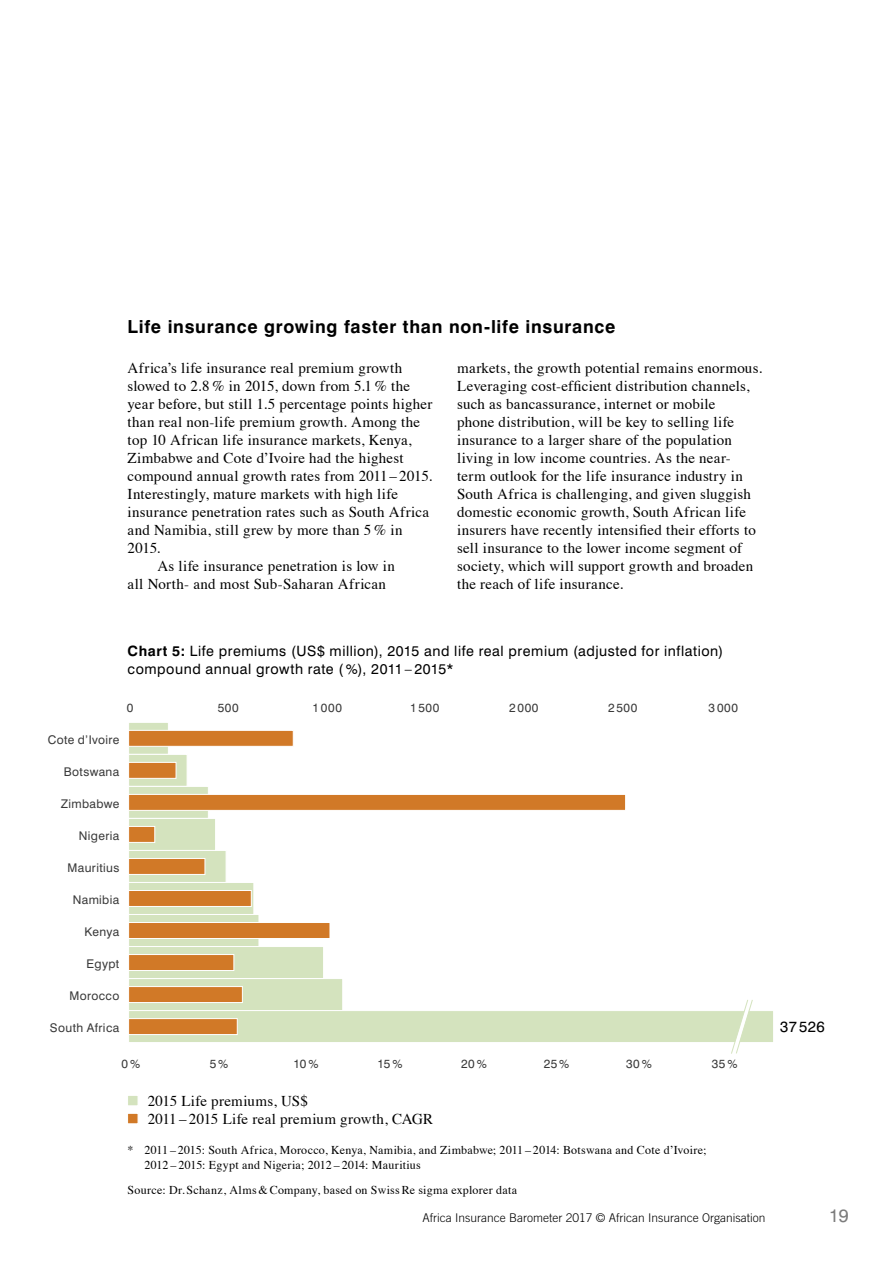
<style>
.page{position:relative;width:893px;height:1263px;background:#fff}
.page>*{position:absolute;margin:0;border:0;box-sizing:border-box;transform-origin:0 0}
.t1{font:700 18px "Swiss 721 BT";letter-spacing:.04em;color:#000}
.t2{font:18px "Swiss 721 BT";color:#7c7c7c}
.t3{font:15px/18px "Times";letter-spacing:.015em;color:#000}
.t4{font:15px "Swiss 721 BT";color:#000}
.t5{font:14.25px/18px "Swiss 721 BT";letter-spacing:.04em;color:#000}
.t6{font:12px/14.4px "Times";letter-spacing:.02em;color:#000}
.t7{font:12px "Swiss 721 BT";letter-spacing:.03em;color:#393939}
.t8{font:300 12px "Trade Gothic";color:#000}
.s1{font-weight:700}
</style>
<div class="page">
<div style="left:127px;top:1113px;width:11px;height:11px;background:#d17927;border:1px solid #fff"></div>
<div style="left:127px;top:1095px;width:11px;height:11px;background:#d4e3be;border:1px solid #fff"></div>
<div style="left:128px;top:722px;width:41px;height:33px;background:#d4e3be;border:1px solid #fff"></div>
<div style="left:128px;top:850px;width:98px;height:33px;background:#d4e3be;border:1px solid #fff"></div>
<div style="left:128px;top:754px;width:59px;height:33px;background:#d4e3be;border:1px solid #fff"></div>
<div style="left:128px;top:882px;width:126px;height:33px;background:#d4e3be;border:1px solid #fff"></div>
<div style="left:128px;top:786px;width:81px;height:33px;background:#d4e3be;border:1px solid #fff"></div>
<div style="left:128px;top:914px;width:131px;height:33px;background:#d4e3be;border:1px solid #fff"></div>
<div style="left:128px;top:978px;width:215px;height:33px;background:#d4e3be"></div>
<div style="left:128px;top:818px;width:88px;height:33px;background:#d4e3be;border:1px solid #fff"></div>
<div style="left:128px;top:946px;width:196px;height:33px;background:#d4e3be;border:1px solid #fff"></div>
<div style="left:128px;top:1010px;width:646px;height:33px;background:#d4e3be;border:1px solid #fff"></div>
<div style="left:128px;top:730px;width:166px;height:17px;background:#d17927;border:1px solid #fff"></div>
<div style="left:128px;top:858px;width:77px;height:17px;background:#d17927;border:1px solid #fff"></div>
<div style="left:128px;top:762px;width:48px;height:17px;background:#d17927;border:1px solid #fff"></div>
<div style="left:128px;top:890px;width:124px;height:17px;background:#d17927;border:1px solid #fff"></div>
<div style="left:128px;top:794px;width:498px;height:17px;background:#d17927;border:1px solid #fff"></div>
<div style="left:128px;top:922px;width:202px;height:17px;background:#d17927;border:1px solid #fff"></div>
<div style="left:128px;top:986px;width:115px;height:17px;background:#d17927;border:1px solid #fff"></div>
<div style="left:128px;top:826px;width:27px;height:17px;background:#d17927;border:1px solid #fff"></div>
<div style="left:128px;top:954px;width:106px;height:17px;background:#d17927;border:1px solid #fff"></div>
<div style="left:128px;top:1018px;width:110px;height:17px;background:#d17927;border:1px solid #fff"></div>
<svg style="left:731px;top:1000px;width:22px;height:54px"></svg>
<p class="t1" style="left:128px;top:316px;width:489px">Life insurance growing faster than non-life insurance</p>
<p class="t3" style="left:128px;top:357px;width:276px">Africa’s life insurance real premium growth</p>
<p class="t3" style="left:128px;top:375px;width:284px">slowed to 2.8 % in 2015, down from 5.1 % the</p>
<p class="t3" style="left:128px;top:393px;width:306px">year before, but still 1.5 percentage points higher</p>
<p class="t3" style="left:128px;top:411px;width:294px">than real non-life premium growth. Among the</p>
<p class="t3" style="left:128px;top:429px;width:286px">top 10 African life insurance markets, Kenya,</p>
<p class="t3" style="left:128px;top:447px;width:277px">Zimbabwe and Cote d’Ivoire had the highest</p>
<p class="t3" style="left:128px;top:465px;width:306px">compound annual growth rates from 2011– 2015.</p>
<p class="t3" style="left:128px;top:483px;width:272px">Interestingly, mature markets with high life</p>
<p class="t3" style="left:128px;top:501px;width:303px">insurance penetration rates such as South Africa</p>
<p class="t3" style="left:128px;top:519px;width:276px">and Namibia, still grew by more than 5 % in</p>
<p class="t3" style="left:128px;top:537px;width:34px">2015.</p>
<p class="t3" style="left:157px;top:555px;width:239px">As life insurance penetration is low in</p>
<p class="t3" style="left:128px;top:573px;width:260px">all North- and most Sub-Saharan African</p>
<p class="t3" style="left:457px;top:357px;width:306px">markets, the growth potential remains enormous.<br>Leveraging cost-efficient distribution channels, such as bancassurance, internet or mobile<br>phone distribution, will be key to selling life insurance to a larger share of the population living in low income countries. As the near&shy;term outlook for the life insurance industry in South Africa is challenging, and given sluggish domestic economic growth, South African life insurers have recently intensified their efforts to sell insurance to the lower income segment of society, which will support growth and broaden the reach of life insurance.</p>
<p class="t5" style="left:128px;top:641px;width:597px"><span class="s1">Chart 5:</span> Life premiums (US$ million), 2015 and life real premium (adjusted for inflation) compound annual growth rate ( %), 2011 – 2015*</p>
<p class="t7" style="left:127px;top:701px;width:8px">0</p>
<p class="t7" style="left:218px;top:701px;width:22px">500</p>
<p class="t7" style="left:312px;top:701px;width:31px">1000</p>
<p class="t7" style="left:410px;top:701px;width:31px">1500</p>
<p class="t7" style="left:509px;top:701px;width:31px">2000</p>
<p class="t7" style="left:608px;top:701px;width:31px">2500</p>
<p class="t7" style="left:709px;top:701px;width:31px">3000</p>
<p class="t7" style="left:48px;top:732px;width:73px">Cote d’Ivoire</p>
<p class="t7" style="left:64px;top:764px;width:57px">Botswana</p>
<p class="t7" style="left:61px;top:796px;width:60px">Zimbabwe</p>
<p class="t7" style="left:79px;top:828px;width:42px">Nigeria</p>
<p class="t7" style="left:68px;top:860px;width:53px">Mauritius</p>
<p class="t7" style="left:73px;top:892px;width:48px">Namibia</p>
<p class="t7" style="left:85px;top:924px;width:36px">Kenya</p>
<p class="t7" style="left:87px;top:956px;width:34px">Egypt</p>
<p class="t7" style="left:69px;top:988px;width:51px">Morocco</p>
<p class="t7" style="left:50px;top:1020px;width:71px">South Africa</p>
<p class="t7" style="left:122px;top:1056px;width:20px">0%</p>
<p class="t7" style="left:210px;top:1056px;width:20px">5%</p>
<p class="t7" style="left:294px;top:1056px;width:26px">10%</p>
<p class="t7" style="left:378px;top:1056px;width:26px">15%</p>
<p class="t7" style="left:461px;top:1056px;width:27px">20%</p>
<p class="t7" style="left:544px;top:1056px;width:27px">25%</p>
<p class="t7" style="left:626px;top:1056px;width:27px">30%</p>
<p class="t7" style="left:712px;top:1056px;width:27px">35%</p>
<p class="t3" style="left:148px;top:1090px;width:287px">2015 Life premiums, US$<br>2011 – 2015 Life real premium growth, CAGR</p>
<p class="t6" style="left:145px;top:1142px;width:563px;text-indent:-17px">* 2011 – 2015: South Africa, Morocco, Kenya, Namibia, and Zimbabwe; 2011 – 2014: Botswana and Cote d’Ivoire;<br>2012 – 2015: Egypt and Nigeria; 2012 – 2014: Mauritius</p>
<p class="t6" style="left:128px;top:1182px;width:391px">Source: Dr. Schanz, Alms&amp;Company, based on SwissRe sigma explorer data</p>
<p class="t4" style="left:780px;top:1018px;width:46px">37 526</p>
<p class="t8" style="left:422px;top:1210px;width:344px">Africa Insurance Barometer 2017 © African Insurance Organisation</p>
<p class="t2" style="left:829px;top:1204px;width:21px">19</p>
</div>
